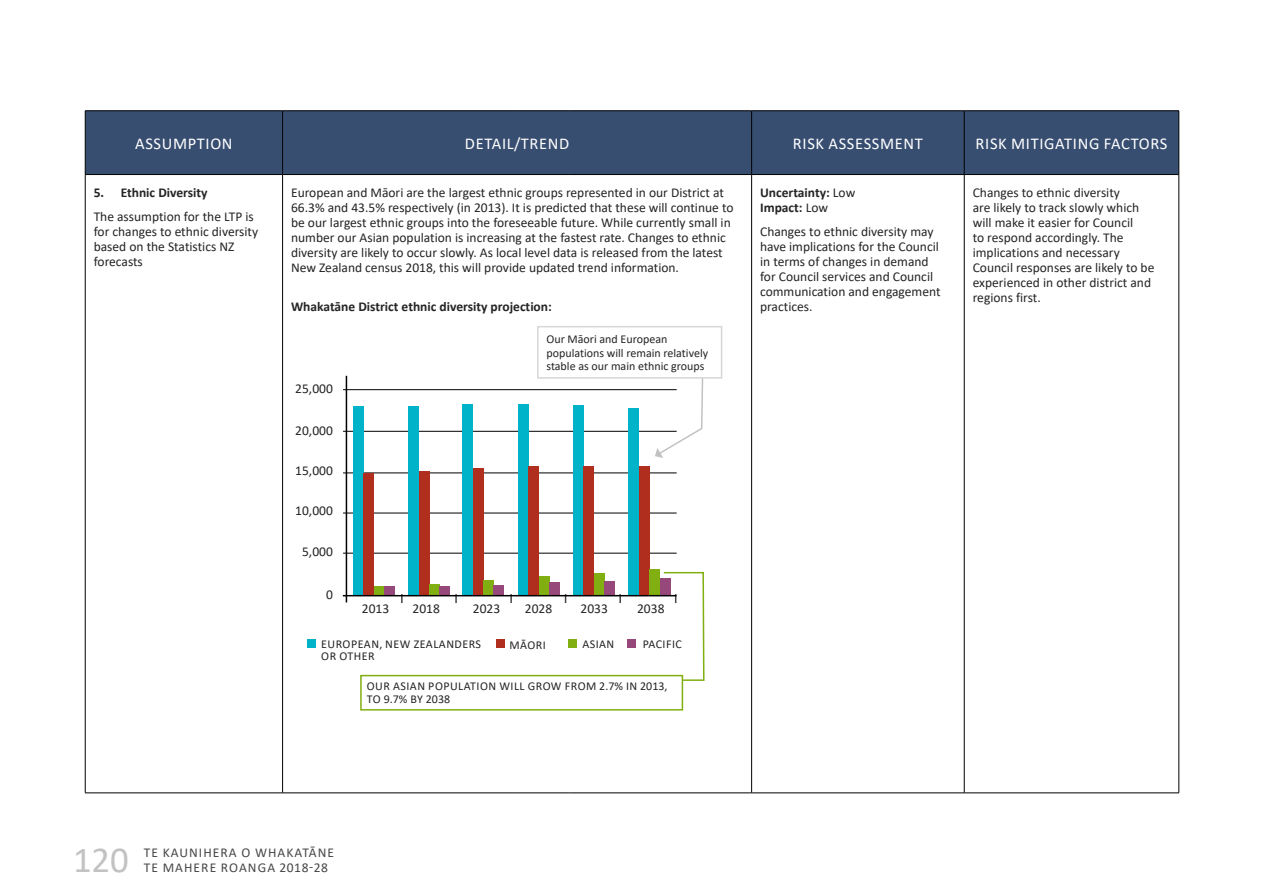
<style>
.page{position:relative;width:1263px;height:893px;background:#fff}
.page>*{position:absolute;margin:0;border:0;box-sizing:border-box;transform-origin:0 0}
.t1{font:36.75px "Calibri";color:#c2c2c2}
.t2{font:16.5px "Calibri";letter-spacing:.04em;color:#fff}
.t3{font:13.5px/15px "Calibri";color:#242424}
.t4{font:700 13.5px/15px "Calibri";color:#242424}
.t5{font:13.5px "Calibri";letter-spacing:.08em;color:#464646}
.t6{font:12px/13.5px "Calibri";color:#242424}
.t7{font:12px/13.5px "Calibri";letter-spacing:.04em;color:#242424}
.t8{font:12px "Calibri";letter-spacing:.035em;color:#242424}
.s1{font-weight:400}
</style>
<div class="page">
<div style="left:86px;top:111px;width:1092px;height:63px;background:#384e71"></div>
<hr style="left:85px;top:175px;width:1px;height:618px;background:#000">
<hr style="left:282px;top:175px;width:1px;height:618px;background:#000">
<hr style="left:751px;top:175px;width:1px;height:618px;background:#000">
<hr style="left:964px;top:175px;width:1px;height:618px;background:#000">
<hr style="left:1178px;top:175px;width:1px;height:618px;background:#000">
<hr style="left:85px;top:110px;width:198px;height:1px;background:#000">
<hr style="left:85px;top:111px;width:1px;height:63px;background:#000">
<hr style="left:283px;top:110px;width:234px;height:1px;background:#000">
<hr style="left:282px;top:111px;width:1px;height:63px;background:#000">
<hr style="left:517px;top:110px;width:53px;height:1px;background:#000">
<hr style="left:570px;top:110px;width:182px;height:1px;background:#000">
<hr style="left:752px;top:110px;width:212px;height:1px;background:#000">
<hr style="left:751px;top:111px;width:1px;height:63px;background:#000">
<hr style="left:964px;top:110px;width:215px;height:1px;background:#000">
<hr style="left:964px;top:111px;width:1px;height:63px;background:#000">
<hr style="left:1178px;top:111px;width:1px;height:63px;background:#000">
<hr style="left:85px;top:174px;width:198px;height:1px;background:#000">
<hr style="left:283px;top:174px;width:234px;height:1px;background:#000">
<hr style="left:517px;top:174px;width:53px;height:1px;background:#000">
<hr style="left:570px;top:174px;width:182px;height:1px;background:#000">
<hr style="left:752px;top:174px;width:212px;height:1px;background:#000">
<hr style="left:964px;top:174px;width:215px;height:1px;background:#000">
<hr style="left:85px;top:793px;width:198px;height:1px;background:#000">
<hr style="left:283px;top:793px;width:234px;height:1px;background:#000">
<hr style="left:517px;top:793px;width:53px;height:1px;background:#000">
<hr style="left:570px;top:793px;width:182px;height:1px;background:#000">
<hr style="left:752px;top:793px;width:212px;height:1px;background:#000">
<hr style="left:964px;top:793px;width:215px;height:1px;background:#000">
<hr style="left:346px;top:376px;width:1px;height:226px;background:#000">
<hr style="left:343px;top:553px;width:334px;height:1px;background:#000">
<hr style="left:343px;top:513px;width:334px;height:1px;background:#000">
<hr style="left:343px;top:473px;width:334px;height:1px;background:#000">
<hr style="left:343px;top:431px;width:334px;height:1px;background:#000">
<hr style="left:343px;top:389px;width:334px;height:1px;background:#000">
<div style="left:462px;top:404px;width:11px;height:192px;background:#00b3c8"></div>
<div style="left:518px;top:404px;width:11px;height:192px;background:#00b3c8"></div>
<div style="left:573px;top:405px;width:10px;height:191px;background:#00b3c8"></div>
<div style="left:629px;top:408px;width:10px;height:187px;background:#00b3c8"></div>
<div style="left:473px;top:468px;width:11px;height:127px;background:#b02e1d"></div>
<div style="left:529px;top:466px;width:10px;height:129px;background:#b02e1d"></div>
<div style="left:583px;top:466px;width:11px;height:129px;background:#b02e1d"></div>
<div style="left:639px;top:466px;width:11px;height:129px;background:#b02e1d"></div>
<div style="left:650px;top:569px;width:10px;height:26px;background:#81ae10"></div>
<div style="left:353px;top:406px;width:11px;height:190px;background:#00b3c8"></div>
<div style="left:364px;top:473px;width:10px;height:122px;background:#b02e1d"></div>
<div style="left:408px;top:406px;width:11px;height:190px;background:#00b3c8"></div>
<div style="left:419px;top:471px;width:11px;height:124px;background:#b02e1d"></div>
<div style="left:307px;top:639px;width:8px;height:9px;background:#00b3c8"></div>
<hr style="left:343px;top:595px;width:333px;height:1px;background:#000">
<svg style="left:536px;top:326px;width:187px;height:132px"></svg>
<svg style="left:359px;top:571px;width:346px;height:140px"></svg>
<p class="t2" style="left:135px;top:132px;width:99px">ASSUMPTION</p>
<p class="t2" style="left:465px;top:132px;width:106px">DETAIL/TREND</p>
<p class="t2" style="left:793px;top:132px;width:131px">RISK ASSESSMENT</p>
<p class="t2" style="left:976px;top:132px;width:193px">RISK MITIGATING FACTORS</p>
<p class="t4" style="left:94px;top:185px;width:115px">5. Ethnic Diversity</p>
<p class="t3" style="left:94px;top:209px;width:166px">The assumption for the LTP is for changes to ethnic diversity based on the Statistics NZ forecasts</p>
<p class="t3" style="left:291px;top:185px;width:444px">European and Māori are the largest ethnic groups represented in our District at 66.3% and 43.5% respectively (in 2013). It is predicted that these will continue to be our largest ethnic groups into the foreseeable future. While currently small in number our Asian population is increasing at the fastest rate. Changes to ethnic diversity are likely to occur slowly. As local level data is released from the latest New Zealand census 2018, this will provide updated trend information.</p>
<p class="t4" style="left:291px;top:299px;width:262px">Whakatāne District ethnic diversity projection:</p>
<p class="t3" style="left:973px;top:185px;width:183px">Changes to ethnic diversity<br>are likely to track slowly which will make it easier for Council<br>to respond accordingly. The implications and necessary<br>Council responses are likely to be experienced in other district and regions first.</p>
<p class="t4" style="left:760px;top:185px;width:97px">Uncertainty: <span class="s1">Low<br></span>Impact: <span class="s1">Low</span></p>
<p class="t3" style="left:760px;top:224px;width:182px">Changes to ethnic diversity may have implications for the Council in terms of changes in demand for Council services and Council communication and engagement practices.</p>
<p class="t3" style="left:295px;top:381px;width:39px">25,000</p>
<p class="t3" style="left:295px;top:422px;width:39px">20,000</p>
<p class="t3" style="left:295px;top:462px;width:39px">15,000</p>
<p class="t3" style="left:295px;top:502px;width:39px">10,000</p>
<p class="t3" style="left:302px;top:544px;width:32px">5,000</p>
<p class="t3" style="left:326px;top:587px;width:8px">0</p>
<p class="t6" style="left:546px;top:332px;width:163px">Our Māori and European populations will remain relatively stable as our main ethnic groups</p>
<p class="t3" style="left:362px;top:600px;width:29px">2013</p>
<p class="t3" style="left:413px;top:600px;width:29px">2018</p>
<p class="t3" style="left:473px;top:600px;width:29px">2023</p>
<p class="t3" style="left:525px;top:600px;width:29px">2028</p>
<p class="t3" style="left:581px;top:600px;width:29px">2033</p>
<p class="t3" style="left:637px;top:600px;width:29px">2038</p>
<p class="t7" style="left:321px;top:638px;width:161px;line-height:12px">EUROPEAN, NEW ZEALANDERS<br>OR OTHER</p>
<p class="t6" style="left:510px;top:637px;width:38px">MĀORI</p>
<p class="t6" style="left:582px;top:637px;width:33px">ASIAN</p>
<p class="t8" style="left:643px;top:636px;width:41px">PACIFIC</p>
<p class="t7" style="left:367px;top:679px;width:302px">OUR ASIAN POPULATION WILL GROW FROM 2.7% IN 2013,<br>TO 9.7% BY 2038</p>
<h1 class="t1" style="left:73px;top:834px;width:57px">120</h1>
<p class="t5" style="left:144px;top:843px;width:192px">TE KAUNIHERA O WHAKATĀNE</p>
<p class="t5" style="left:144px;top:858px;width:186px">TE MAHERE ROANGA 2018-28</p>
</div>
